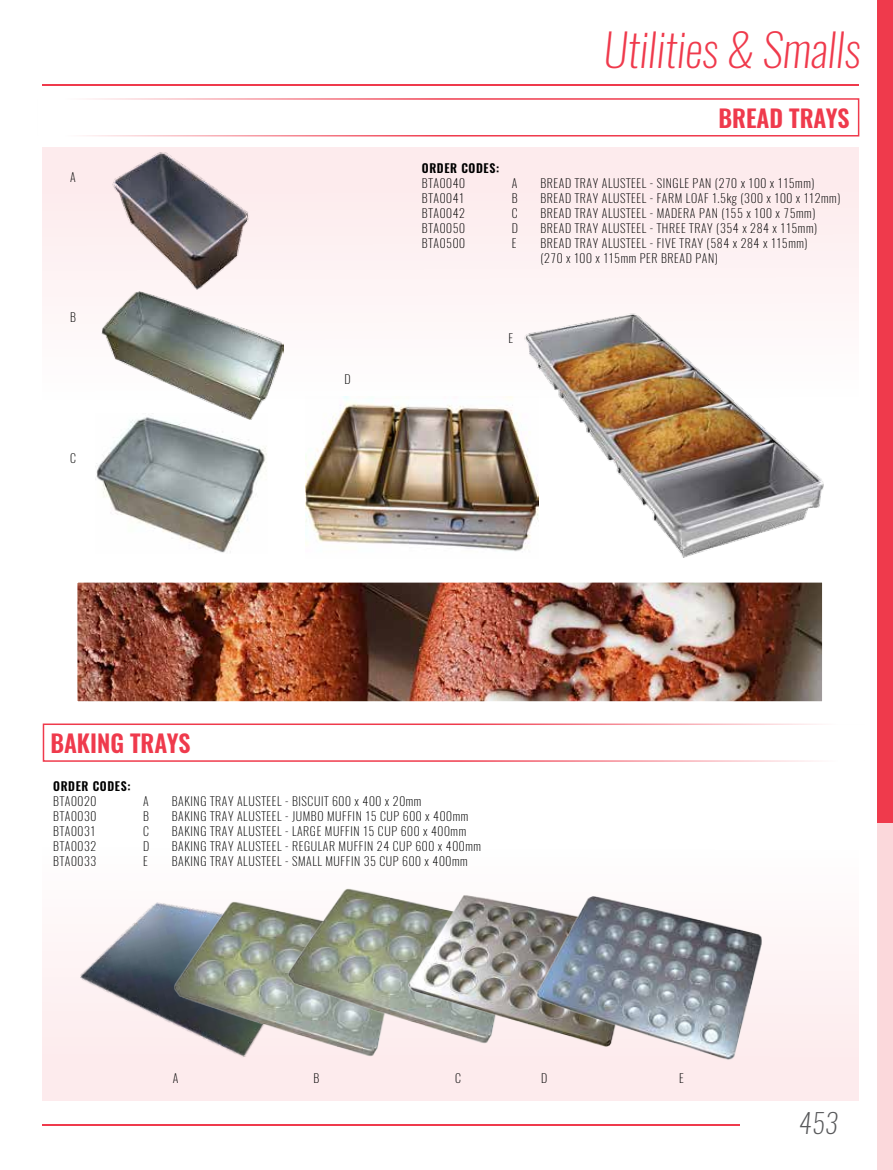
<style>
.page{position:relative;width:893px;height:1170px;background:#fff}
.page>*{position:absolute;margin:0;border:0;box-sizing:border-box;transform-origin:0 0}
.t1{font:italic 200 45px "Oswald";color:#ef3a4c}
.t2{font:italic 200 27px "Oswald";color:#58595b}
.t3{font:600 24px "Oswald";color:#ef3a4c}
.t4{font:200 12px/15px "Oswald";letter-spacing:.05em;color:#000}
.t5{font:600 12px "Oswald";letter-spacing:.05em;color:#000}
</style>
<div class="page">
<div style="left:43px;top:147px;width:816px;height:287px;background:#fdf1f2"></div>
<div style="left:43px;top:811px;width:816px;height:289px;background:linear-gradient(to bottom,#fff,#fde9eb)"></div>
<img style="left:68px;top:866px;width:276px;height:224px">
<img style="left:173px;top:899px;width:227px;height:159px">
<img style="left:287px;top:886px;width:227px;height:159px">
<img style="left:407px;top:893px;width:112px;height:154px">
<img style="left:519px;top:884px;width:270px;height:180px">
<div style="left:37px;top:98px;width:822px;height:38px;border:2px solid #ef3a4c"></div>
<img style="left:514px;top:313px;width:323px;height:245px">
<img style="left:306px;top:397px;width:232px;height:161px">
<img style="left:95px;top:413px;width:173px;height:140px">
<img style="left:112px;top:152px;width:137px;height:138px">
<img style="left:101px;top:291px;width:182px;height:128px">
<img style="left:78px;top:583px;width:743px;height:117px">
<div style="left:71px;top:576px;width:757px;height:131px;border:6px solid #fff"></div>
<div style="left:878px;top:0;width:15px;height:1169px;background:#fbd8db"></div>
<hr style="left:42px;top:1124px;width:697px;height:1px;background:#ef3a4c">
<hr style="left:42px;top:84px;width:816px;height:2px;background:#ef3a4c">
<div style="left:878px;top:0;width:15px;height:823px;background:#ef3a4c"></div>
<h1 class="t1" style="left:604px;top:19px;width:258px">Utilities &amp; Smalls</h1>
<p class="t4" style="left:70px;top:169px;width:7px">A</p>
<p class="t4" style="left:70px;top:310px;width:7px">B</p>
<p class="t4" style="left:70px;top:450px;width:7px">C</p>
<h3 class="t3" style="left:50px;top:726px;width:142px">BAKING TRAYS</h3>
<p class="t4" style="left:345px;top:372px;width:8px">D</p>
<h3 class="t3" style="left:718px;top:101px;width:133px">BREAD TRAYS</h3>
<p class="t5" style="left:422px;top:160px;width:79px">ORDER CODES:</p>
<p class="t4" style="left:422px;top:176px;width:45px">BTA0040</p>
<p class="t4" style="left:512px;top:176px;width:7px">A</p>
<p class="t4" style="left:540px;top:176px;width:276px">BREAD TRAY ALUSTEEL - SINGLE PAN (270 x 100 x 115mm)</p>
<p class="t4" style="left:422px;top:191px;width:44px">BTA0041</p>
<p class="t4" style="left:512px;top:191px;width:7px">B</p>
<p class="t4" style="left:540px;top:191px;width:301px">BREAD TRAY ALUSTEEL - FARM LOAF 1.5kg (300 x 100 x 112mm)</p>
<p class="t4" style="left:422px;top:206px;width:45px">BTA0042</p>
<p class="t4" style="left:512px;top:206px;width:7px">C</p>
<p class="t4" style="left:540px;top:206px;width:277px">BREAD TRAY ALUSTEEL - MADERA PAN (155 x 100 x 75mm)</p>
<p class="t4" style="left:422px;top:221px;width:45px">BTA0050</p>
<p class="t4" style="left:512px;top:221px;width:8px">D</p>
<p class="t4" style="left:540px;top:221px;width:278px">BREAD TRAY ALUSTEEL - THREE TRAY (354 x 284 x 115mm)</p>
<p class="t4" style="left:422px;top:236px;width:45px">BTA0500</p>
<p class="t4" style="left:512px;top:236px;width:6px">E</p>
<p class="t4" style="left:540px;top:236px;width:269px">BREAD TRAY ALUSTEEL - FIVE TRAY (584 x 284 x 115mm) (270 x 100 x 115mm PER BREAD PAN)</p>
<p class="t4" style="left:508px;top:330px;width:6px">E</p>
<p class="t5" style="left:53px;top:777px;width:79px">ORDER CODES:</p>
<p class="t4" style="left:53px;top:793px;width:45px">BTA0020</p>
<p class="t4" style="left:143px;top:793px;width:7px">A</p>
<p class="t4" style="left:172px;top:793px;width:251px">BAKING TRAY ALUSTEEL - BISCUIT 600 x 400 x 20mm</p>
<p class="t4" style="left:53px;top:808px;width:45px">BTA0030</p>
<p class="t4" style="left:143px;top:808px;width:7px">B</p>
<p class="t4" style="left:172px;top:808px;width:298px">BAKING TRAY ALUSTEEL - JUMBO MUFFIN 15 CUP 600 x 400mm</p>
<p class="t4" style="left:53px;top:823px;width:44px">BTA0031</p>
<p class="t4" style="left:143px;top:823px;width:7px">C</p>
<p class="t4" style="left:172px;top:823px;width:296px">BAKING TRAY ALUSTEEL - LARGE MUFFIN 15 CUP 600 x 400mm</p>
<p class="t4" style="left:53px;top:838px;width:45px">BTA0032</p>
<p class="t4" style="left:143px;top:838px;width:8px">D</p>
<p class="t4" style="left:172px;top:838px;width:311px">BAKING TRAY ALUSTEEL - REGULAR MUFFIN 24 CUP 600 x 400mm</p>
<p class="t4" style="left:53px;top:853px;width:45px">BTA0033</p>
<p class="t4" style="left:143px;top:853px;width:6px">E</p>
<p class="t4" style="left:172px;top:853px;width:297px">BAKING TRAY ALUSTEEL - SMALL MUFFIN 35 CUP 600 x 400mm</p>
<p class="t4" style="left:173px;top:1070px;width:7px">A</p>
<p class="t4" style="left:314px;top:1070px;width:7px">B</p>
<p class="t4" style="left:455px;top:1070px;width:7px">C</p>
<p class="t4" style="left:541px;top:1070px;width:8px">D</p>
<p class="t4" style="left:679px;top:1070px;width:6px">E</p>
<h2 class="t2" style="left:798px;top:1104px;width:41px">453</h2>
</div>
